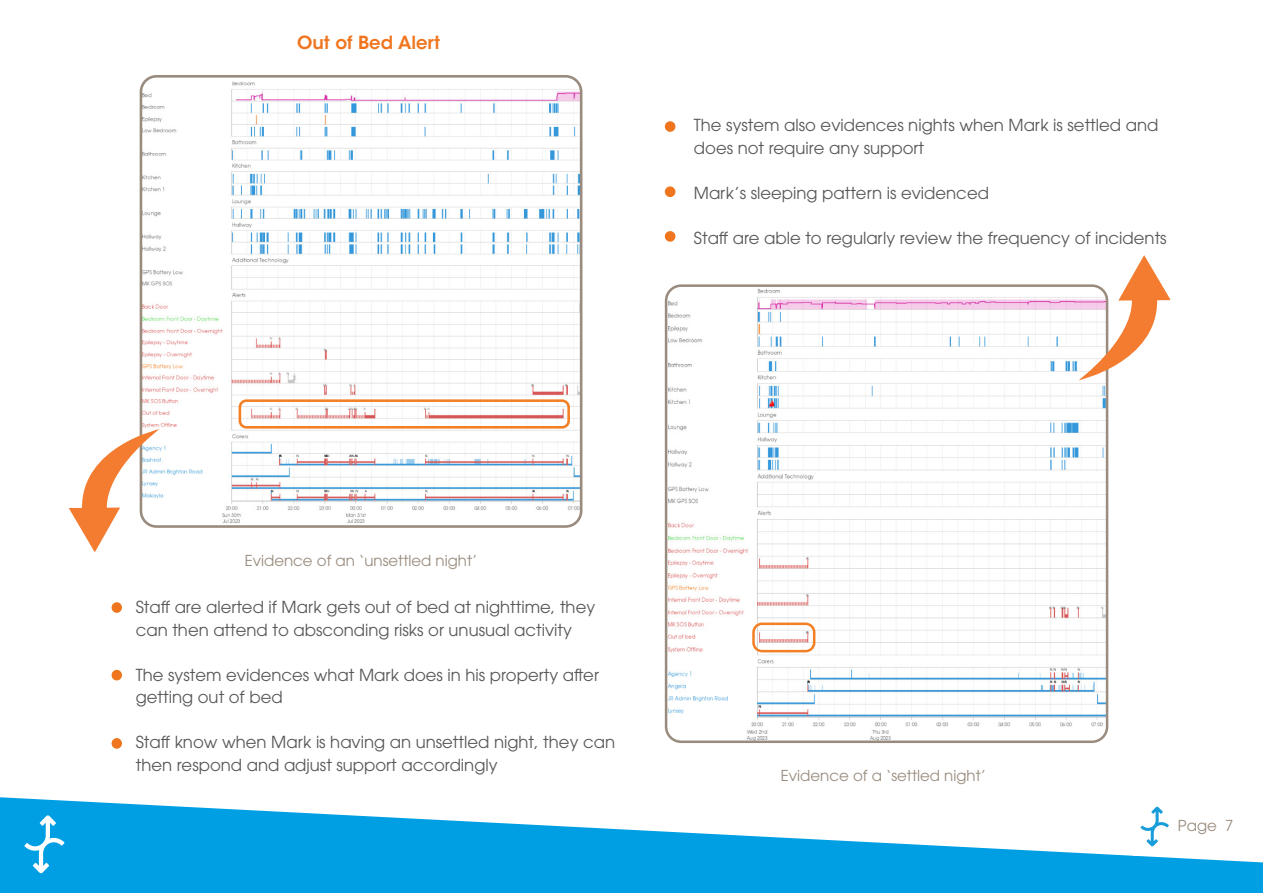
<style>
.page{position:relative;width:1263px;height:893px;background:#fff}
.page>*{position:absolute;margin:0;border:0;box-sizing:border-box;transform-origin:0 0}
.t1{font:600 18px "ITC Avant Garde Std";color:#ef761f}
.t2{font:16.5px/22.5px "ITC Avant Garde Pro";color:#575757}
.t3{font:15px "ITC Avant Garde Pro";color:#998b7d}
</style>
<div class="page">
<svg style="left:0;top:797px;width:1263px;height:96px;fill:#009fe3"></svg>
<svg style="left:24px;top:815px;width:40px;height:58px"></svg>
<img style="left:141px;top:82px;width:440px;height:442px">
<div style="left:140px;top:75px;width:442px;height:453px;border:3px solid #998b7d;border-radius:16px"></div>
<div style="left:239px;top:399px;width:331px;height:30px;border:3px solid #f48026;border-radius:7px"></div>
<img style="left:666px;top:288px;width:441px;height:454px">
<div style="left:665px;top:284px;width:443px;height:459px;border:3px solid #998b7d;border-radius:15px"></div>
<div style="left:752px;top:622px;width:63px;height:30px;border:3px solid #f48026;border-radius:9px"></div>
<svg style="left:69px;top:429px;width:90px;height:123px"></svg>
<svg style="left:1078px;top:255px;width:93px;height:125px"></svg>
<div style="left:112px;top:602px;width:10px;height:11px;background:#ef761f;border-radius:50%"></div>
<div style="left:112px;top:670px;width:10px;height:10px;background:#ef761f;border-radius:50%"></div>
<svg style="left:1137px;top:807px;width:32px;height:44px"></svg>
<div style="left:1133px;top:833px;width:13px;height:23px;background:#fff"></div>
<div style="left:112px;top:738px;width:10px;height:11px;background:#ef761f;border-radius:50%"></div>
<div style="left:665px;top:186px;width:10px;height:11px;background:#ef761f;border-radius:50%"></div>
<div style="left:665px;top:121px;width:10px;height:11px;background:#ef761f;border-radius:50%"></div>
<div style="left:665px;top:231px;width:10px;height:11px;background:#ef761f;border-radius:50%"></div>
<div style="left:163px;top:455px;width:28px;height:13px;background:#fff"></div>
<div style="left:159px;top:478px;width:29px;height:13px;background:#fff"></div>
<div style="left:165px;top:491px;width:28px;height:13px;background:#fff"></div>
<div style="left:687px;top:682px;width:28px;height:14px;background:#fff"></div>
<div style="left:685px;top:706px;width:28px;height:13px;background:#fff"></div>
<p class="t1" style="left:297px;top:31px;width:145px">Out of Bed Alert</p>
<p class="t2" style="left:694px;top:114px;width:466px">The system also evidences nights when Mark is settled and does not require any support</p>
<p class="t2" style="left:694px;top:181px;width:297px">Mark’s sleeping pattern is evidenced</p>
<p class="t2" style="left:694px;top:226px;width:474px">Staff are able to regularly review the frequency of incidents</p>
<p class="t3" style="left:245px;top:552px;width:234px">Evidence of an ‘unsettled night’</p>
<p class="t2" style="left:136px;top:596px;width:461px">Staff are alerted if Mark gets out of bed at nighttime, they can then attend to absconding risks or unusual activity</p>
<p class="t2" style="left:136px;top:663px;width:465px">The system evidences what Mark does in his property after getting out of bed</p>
<p class="t2" style="left:136px;top:731px;width:481px">Staff know when Mark is having an unsettled night, they can then respond and adjust support accordingly</p>
<p class="t3" style="left:781px;top:766px;width:207px">Evidence of a ‘settled night’</p>
<p class="t3" style="left:1178px;top:816px;width:57px">Page 7</p>
</div>
